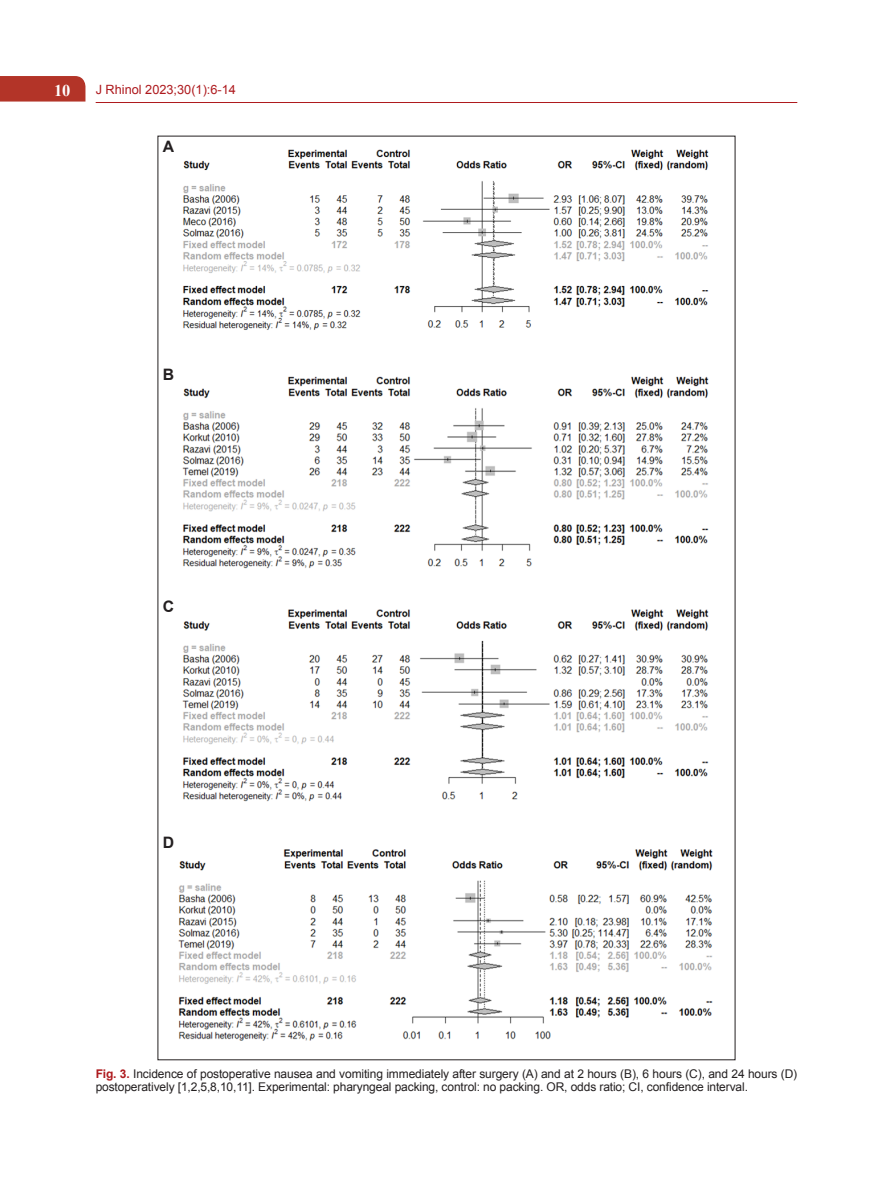
<style>
.page{position:relative;width:893px;height:1191px;background:#fff}
.page>*{position:absolute;margin:0;border:0;box-sizing:border-box;transform-origin:0 0}
.t1{font:700 16.5px "Times New Roman";color:#fff}
.t2{font:700 15.75px "Arial";color:#231f20}
.t3{font:12.75px "Arial";color:#ae1a1e}
.t4{font:12px/13.5px "Arial";letter-spacing:-.01em;color:#231f20}
.s1{font-weight:700;color:#ae1a1e}
</style>
<div class="page">
<div style="left:0;top:76px;width:85px;height:26px;background:#b33428"></div>
<hr style="left:96px;top:102px;width:701px;height:1px;background:#ae1a1e">
<img style="left:178px;top:149px;width:535px;height:892px">
<h1 class="t1" style="left:54px;top:79px;width:18px">10</h1>
<p class="t3" style="left:96px;top:81px;width:142px">J Rhinol 2023;30(1):6-14</p>
<h2 class="t2" style="left:163px;top:136px;width:13px">A</h2>
<h2 class="t2" style="left:163px;top:363px;width:13px">B</h2>
<h2 class="t2" style="left:163px;top:596px;width:13px">C</h2>
<h2 class="t2" style="left:163px;top:832px;width:13px">D</h2>
<p class="t4" style="left:96px;top:1067px;width:703px"><span class="s1">Fig. 3.</span> Incidence of postoperative nausea and vomiting immediately after surgery (A) and at 2 hours (B), 6 hours (C), and 24 hours (D) postoperatively [1,2,5,8,10,11]. Experimental: pharyngeal packing, control: no packing. OR, odds ratio; CI, confidence interval.</p>
</div>
